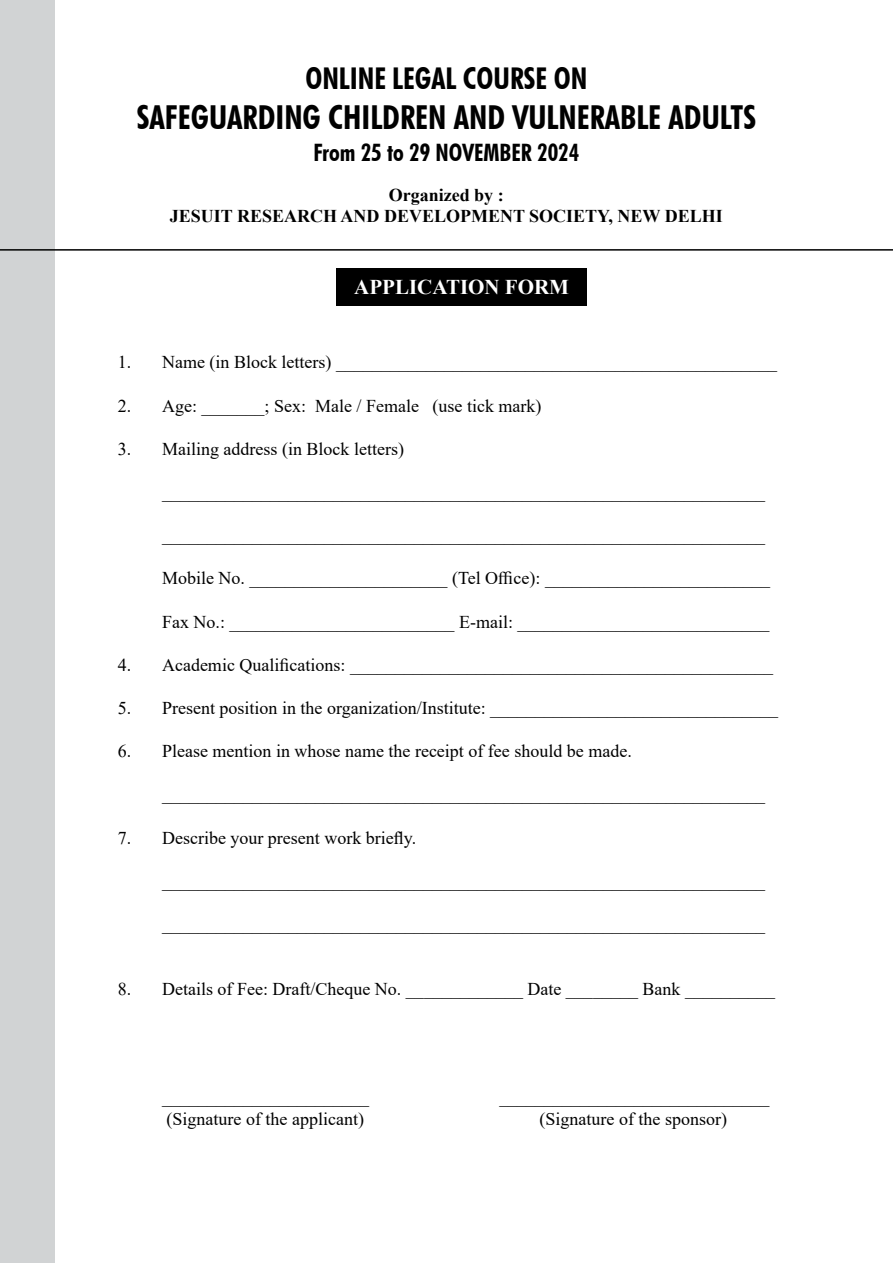
<style>
.page{position:relative;width:893px;height:1263px;background:#fff}
.page>*{position:absolute;margin:0;border:0;box-sizing:border-box;transform-origin:0 0}
.t1{font:700 condensed 33px "Futura BT";color:#000}
.t2{font:700 condensed 30px "Futura BT";color:#000}
.t3{font:700 condensed 24px "Futura BT";color:#000}
.t4{font:700 21px "Times New Roman";color:#fff}
.t5{font:18px "Times New Roman";color:#000}
.t6{font:700 18px/21.6px "Times New Roman";color:#000;text-align:center}
</style>
<div class="page">
<div style="left:336px;top:269px;width:251px;height:37px;background:#000"></div>
<div style="left:0;top:0;width:54px;height:1263px;background:#d1d3d4"></div>
<hr style="left:0;top:249px;width:893px;height:2px;background:#000">
<h2 class="t2" style="left:305px;top:60px;width:283px">ONLINE LEGAL COURSE ON</h2>
<h1 class="t1" style="left:137px;top:98px;width:621px">SAFEGUARDING CHILDREN AND VULNERABLE ADULTS</h1>
<h3 class="t3" style="left:313px;top:138px;width:267px">From 25 to 29 NOVEMBER 2024</h3>
<p class="t6" style="left:170px;top:183px;width:554px">Organized by :<br>JESUIT RESEARCH AND DEVELOPMENT SOCIETY, NEW DELHI</p>
<p class="t4" style="left:354px;top:272px;width:216px">APPLICATION FORM</p>
<p class="t5" style="left:118px;top:350px;width:661px">1. Name (in Block letters) _________________________________________________</p>
<p class="t5" style="left:118px;top:393px;width:425px">2. Age: _______; Sex: Male / Female (use tick mark)</p>
<p class="t5" style="left:118px;top:436px;width:288px">3. Mailing address (in Block letters)</p>
<p class="t5" style="left:162px;top:479px;width:604px">___________________________________________________________________</p>
<p class="t5" style="left:162px;top:522px;width:604px">___________________________________________________________________</p>
<p class="t5" style="left:162px;top:566px;width:609px">Mobile No. ______________________ (Tel Office): _________________________</p>
<p class="t5" style="left:162px;top:609px;width:609px">Fax No.: _________________________ E-mail: ____________________________</p>
<p class="t5" style="left:118px;top:652px;width:657px">4. Academic Qualifications: _______________________________________________</p>
<p class="t5" style="left:118px;top:695px;width:662px">5. Present position in the organization/Institute: ________________________________</p>
<p class="t5" style="left:118px;top:738px;width:516px">6. Please mention in whose name the receipt of fee should be made.</p>
<p class="t5" style="left:162px;top:782px;width:604px">___________________________________________________________________</p>
<p class="t5" style="left:118px;top:825px;width:300px">7. Describe your present work briefly.</p>
<p class="t5" style="left:162px;top:868px;width:604px">___________________________________________________________________</p>
<p class="t5" style="left:162px;top:911px;width:604px">___________________________________________________________________</p>
<p class="t5" style="left:118px;top:976px;width:659px">8. Details of Fee: Draft/Cheque No. _____________ Date ________ Bank __________</p>
<p class="t5" style="left:162px;top:1084px;width:208px">_______________________</p>
<p class="t5" style="left:500px;top:1084px;width:271px">______________________________</p>
<p class="t5" style="left:167px;top:1106px;width:199px">(Signature of the applicant)</p>
<p class="t5" style="left:539px;top:1106px;width:189px">(Signature of the sponsor)</p>
</div>
